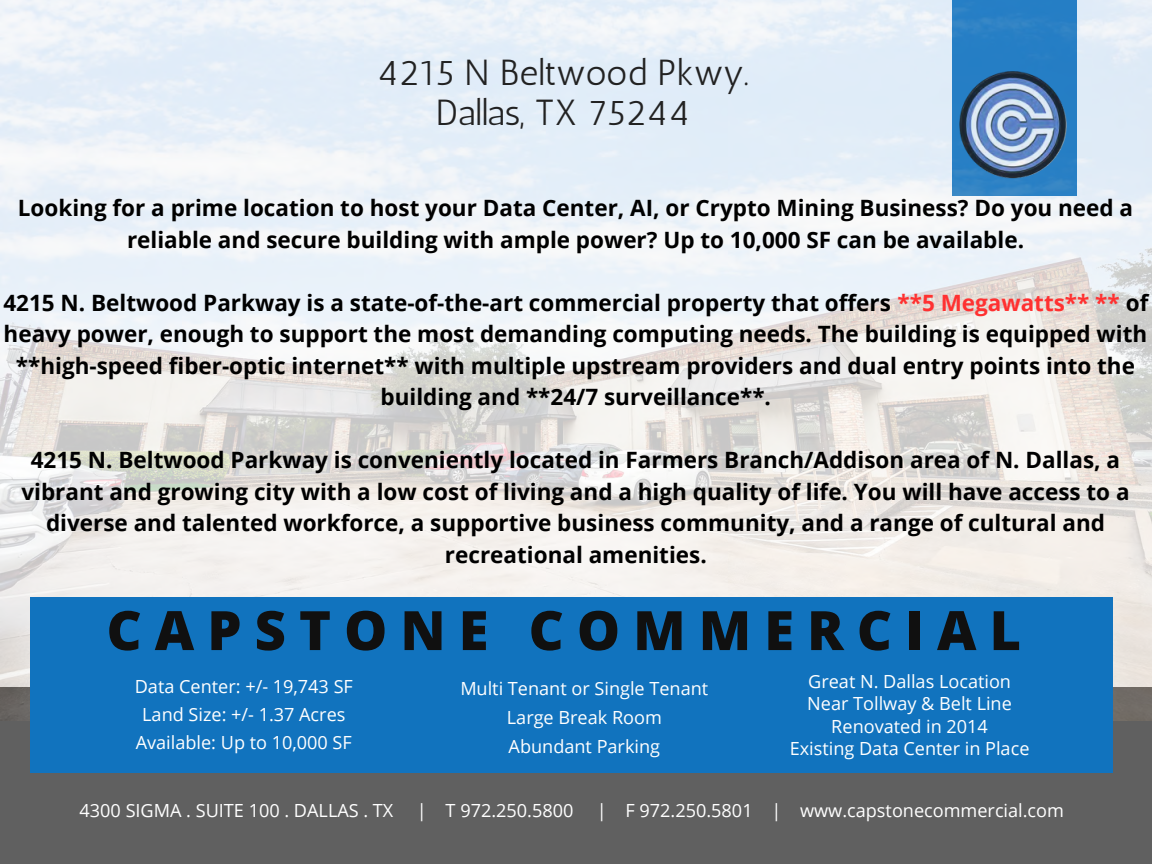
<style>
.page{position:relative;width:1152px;height:864px;background:#fff}
.page>*{position:absolute;margin:0;border:0;box-sizing:border-box;transform-origin:0 0}
.t1{font:800 54.3px "Open Sans";letter-spacing:.24em;color:#101010}
.t2{font:36.15px/40.5px "Antic";color:#222;text-align:center}
.t3{font:700 22.5px/31.5px "Open Sans";color:#000;text-align:center}
.t4{font:18.15px "Open Sans";color:#fff}
.s1{color:#ff3131}
</style>
<div class="page">
<div style="left:0;top:687px;width:1152px;height:177px;background:#606060"></div>
<img style="left:0;top:0;width:1152px;height:720px">
<div style="left:30px;top:597px;width:1083px;height:175px;background:#1173be"></div>
<p class="t2" style="left:377px;top:52px;width:374px">4215 N Beltwood Pkwy.<br>Dallas, TX 75244</p>
<p class="t3" style="left:18px;top:192px;width:1117px">Looking for a prime location to host your Data Center, AI, or Crypto Mining Business? Do you need a reliable and secure building with ample power? Up to 10,000 SF can be available.</p>
<p class="t3" style="left:3px;top:286px;width:1147px">4215 N. Beltwood Parkway is a state-of-the-art commercial property that offers <span class="s1">**5 Megawatts** **</span> of heavy power, enough to support the most demanding computing needs. The building is equipped with **high-speed fiber-optic internet** with multiple upstream providers and dual entry points into the building and **24/7 surveillance**.</p>
<p class="t3" style="left:21px;top:444px;width:1110px">4215 N. Beltwood Parkway is conveniently located in Farmers Branch/Addison area of N. Dallas, a vibrant and growing city with a low cost of living and a high quality of life. You will have access to a diverse and talented workforce, a supportive business community, and a range of cultural and recreational amenities.</p>
<h2 class="t1" style="left:107px;top:592px;width:916px">CAPSTONE COMMERCIAL</h2>
<p class="t4" style="left:135px;top:673px;width:220px">Data Center: +/- 19,743 SF</p>
<h3 class="t4" style="left:142px;top:702px;width:205px">Land Size: +/- 1.37 Acres</h3>
<h3 class="t4" style="left:136px;top:730px;width:218px">Available: Up to 10,000 SF</h3>
<p class="t4" style="left:808px;top:668px;width:204px">Great N. Dallas Location</p>
<p class="t4" style="left:807px;top:691px;width:206px">Near Tollway &amp; Belt Line</p>
<p class="t4" style="left:831px;top:713px;width:158px">Renovated in 2014</p>
<p class="t4" style="left:790px;top:736px;width:241px">Existing Data Center in Place</p>
<h3 class="t4" style="left:460px;top:675px;width:249px">Multi Tenant or Single Tenant</h3>
<h1 class="t4" style="left:507px;top:705px;width:157px">Large Break Room</h1>
<p class="t4" style="left:509px;top:734px;width:153px">Abundant Parking</p>
<p class="t4" style="left:80px;top:798px;width:315px">4300 SIGMA . SUITE 100 . DALLAS . TX</p>
<p class="t4" style="left:417px;top:798px;width:158px">| T 972.250.5800</p>
<p class="t4" style="left:597px;top:798px;width:469px">| F 972.250.5801 | www.capstonecommercial.com</p>
</div>
